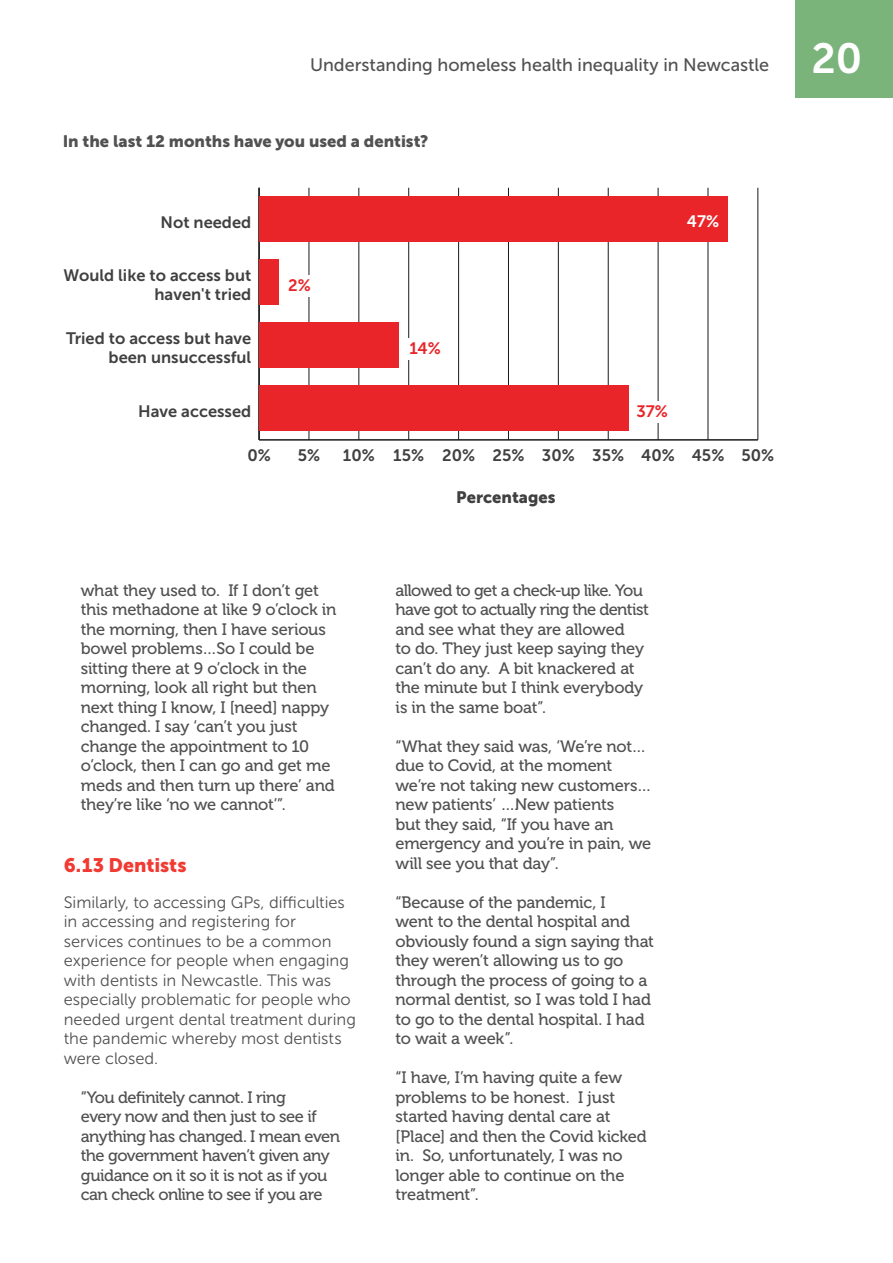
<style>
.page{position:relative;width:893px;height:1263px;background:#fff}
.page>*{position:absolute;margin:0;border:0;box-sizing:border-box;transform-origin:0 0}
.t1{font:42px "Museo Sans 700";color:#fff}
.t2{font:19.5px "Museo Sans 900";color:#f13a32}
.t3{font:18px "Museo Sans 500";letter-spacing:-.005em;color:#515152}
.t4{font:16.5px/19.5px "Museo 500";letter-spacing:-.015em;color:#515152}
.t5{font:16.5px/19.5px "Museo Sans 300";color:#515152}
.t6{font:16.5px/19.8px "Museo Sans 700";color:#404041;text-align:right}
.t7{font:16.5px "Museo Sans 900";color:#515152}
.t8{font:16.5px "Museo Sans 900";color:#404041}
.t9{font:16.5px "Museo Sans 700";color:#e92529}
.t10{font:16.5px "Museo Sans 700";color:#fff}
</style>
<div class="page">
<hr style="left:259px;top:439px;width:499px;height:2px;background:#1a1a1a">
<hr style="left:309px;top:188px;width:1px;height:252px;background:#1a1a1a">
<hr style="left:358px;top:188px;width:1px;height:252px;background:#1a1a1a">
<hr style="left:408px;top:188px;width:1px;height:252px;background:#1a1a1a">
<hr style="left:458px;top:188px;width:1px;height:252px;background:#1a1a1a">
<hr style="left:508px;top:188px;width:1px;height:252px;background:#1a1a1a">
<hr style="left:558px;top:188px;width:1px;height:252px;background:#1a1a1a">
<hr style="left:608px;top:188px;width:1px;height:252px;background:#1a1a1a">
<hr style="left:658px;top:188px;width:1px;height:252px;background:#1a1a1a">
<hr style="left:708px;top:188px;width:1px;height:252px;background:#1a1a1a">
<hr style="left:757px;top:188px;width:1px;height:252px;background:#1a1a1a">
<hr style="left:258px;top:188px;width:2px;height:252px;background:#1a1a1a">
<div style="left:259px;top:197px;width:469px;height:45px;background:#e92529"></div>
<div style="left:259px;top:260px;width:20px;height:45px;background:#e92529"></div>
<div style="left:259px;top:323px;width:140px;height:45px;background:#e92529"></div>
<div style="left:259px;top:386px;width:369px;height:45px;background:#e92529"></div>
<div style="left:286px;top:275px;width:30px;height:22px;background:#fff"></div>
<div style="left:407px;top:338px;width:30px;height:21px;background:#fff"></div>
<div style="left:634px;top:401px;width:30px;height:21px;background:#fff"></div>
<div style="left:795px;top:0;width:98px;height:98px;background:#7bb47a"></div>
<p class="t3" style="left:310px;top:55px;width:460px">Understanding homeless health inequality in Newcastle</p>
<p class="t7" style="left:63px;top:132px;width:367px">In the last 12 months have you used a dentist?</p>
<p class="t6" style="left:160px;top:212px;width:92px">Not needed</p>
<p class="t6" style="left:64px;top:265px;width:189px">Would like to access but haven't tried</p>
<p class="t6" style="left:66px;top:328px;width:187px">Tried to access but have been unsuccessful</p>
<p class="t6" style="left:138px;top:401px;width:115px">Have accessed</p>
<p class="t9" style="left:288px;top:276px;width:24px">2%</p>
<p class="t9" style="left:409px;top:339px;width:33px">14%</p>
<p class="t10" style="left:687px;top:212px;width:34px">47%</p>
<p class="t9" style="left:636px;top:402px;width:33px">37%</p>
<p class="t6" style="left:247px;top:446px;width:25px">0%</p>
<p class="t6" style="left:298px;top:446px;width:24px">5%</p>
<p class="t6" style="left:343px;top:446px;width:433px">10% 15% 20% 25% 30% 35% 40% 45% 50%</p>
<p class="t4" style="left:81px;top:580px;width:257px">what they used to. If I don’t get this methadone at like 9 o’clock in the morning, then I have serious bowel problems…So I could be sitting there at 9 o’clock in the morning, look all right but then next thing I know, I [need] nappy changed. I say ‘can’t you just change the appointment to 10 o’clock, then I can go and get me meds and then turn up there’ and they’re like ‘no we cannot’”.</p>
<p class="t2" style="left:64px;top:854px;width:124px">6.13 Dentists</p>
<p class="t5" style="left:64px;top:892px;width:294px">Similarly, to accessing GPs, difficulties in accessing and registering for services continues to be a common experience for people when engaging with dentists in Newcastle. This was especially problematic for people who needed urgent dental treatment during the pandemic whereby most dentists were closed.</p>
<p class="t4" style="left:81px;top:1087px;width:261px">“You definitely cannot. I ring<br>every now and then just to see if anything has changed. I mean even the government haven’t given any guidance on it so it is not as if you can check online to see if you are</p>
<p class="t8" style="left:456px;top:488px;width:101px">Percentages</p>
<p class="t4" style="left:395px;top:580px;width:255px">allowed to get a check-up like. You have got to actually ring the dentist and see what they are allowed<br>to do. They just keep saying they can’t do any. A bit knackered at the minute but I think everybody is in the same boat”.</p>
<p class="t4" style="left:395px;top:736px;width:258px">“What they said was, ‘We’re not… due to Covid, at the moment we’re not taking new customers… new patients’ …New patients<br>but they said, “If you have an emergency and you’re in pain, we will see you that day”.</p>
<p class="t4" style="left:395px;top:893px;width:260px">“Because of the pandemic, I<br>went to the dental hospital and obviously found a sign saying that they weren’t allowing us to go through the process of going to a normal dentist, so I was told I had to go to the dental hospital. I had to wait a week”.</p>
<p class="t4" style="left:395px;top:1068px;width:253px">“I have, I’m having quite a few problems to be honest. I just started having dental care at [Place] and then the Covid kicked in. So, unfortunately, I was no longer able to continue on the treatment”.</p>
<h1 class="t1" style="left:811px;top:35px;width:52px">20</h1>
</div>
